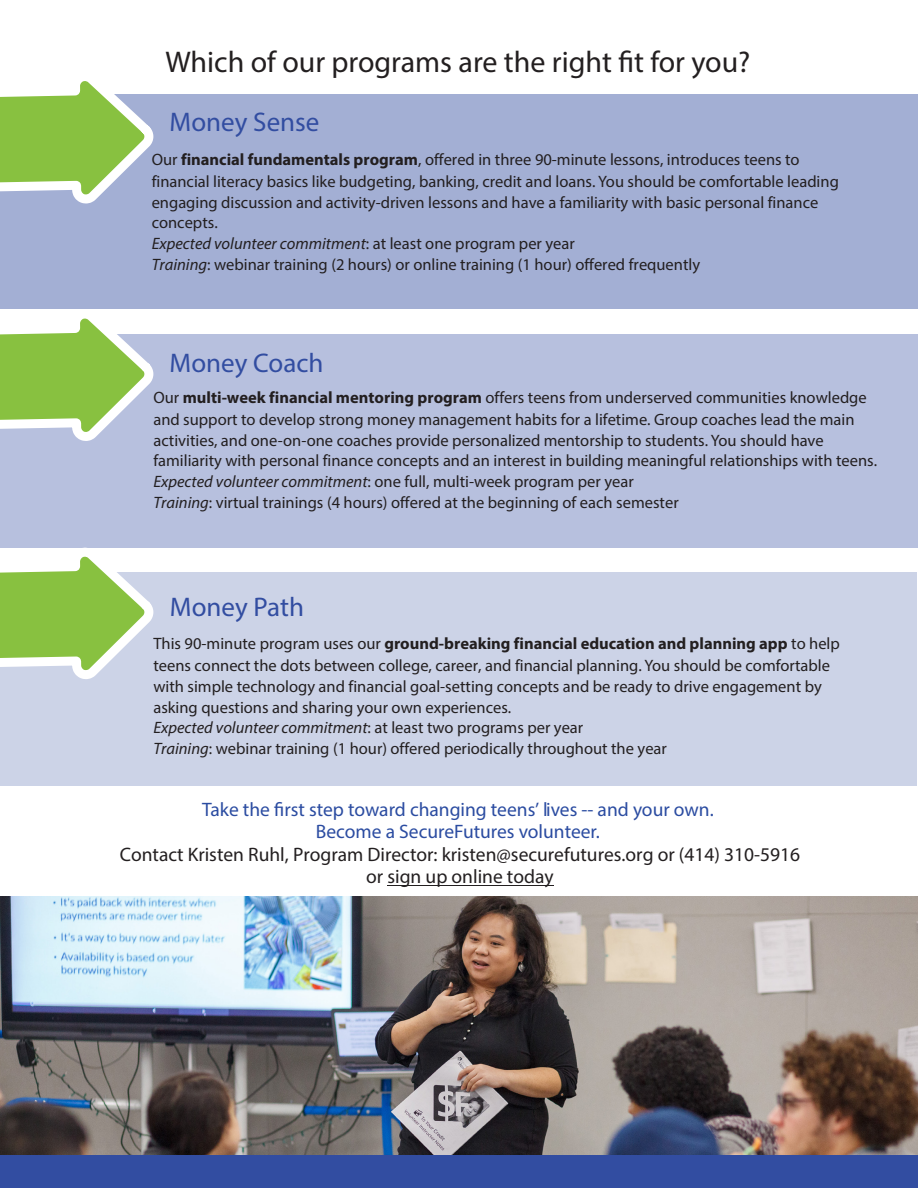
<style>
.page{position:relative;width:918px;height:1188px;background:#fff}
.page>*{position:absolute;margin:0;border:0;box-sizing:border-box;transform-origin:0 0}
.t1{font:30px "Myriad Pro";color:#231f20}
.t2{font:27px "Myriad Pro";color:#324da1}
.t3{font:19.5px/22.5px "Myriad Pro";color:#231f20;text-align:center}
.t4{font:16.5px/21px "Myriad Pro";color:#231f20}
.s1{font-weight:700}
.s2{font-style:italic}
.s3{color:#2b4ca1}
</style>
<div class="page">
<div style="left:0;top:334px;width:918px;height:214px;background:#b7c0de"></div>
<div style="left:0;top:94px;width:918px;height:215px;background:#a3afd4"></div>
<div style="left:0;top:573px;width:917px;height:213px;background:#ccd3e7"></div>
<img style="left:0;top:897px;width:918px;height:258px">
<div style="left:0;top:1155px;width:918px;height:33px;background:#324da1"></div>
<svg style="left:0;top:547px;width:161px;height:132px;fill:#88c140"></svg>
<svg style="left:0;top:81px;width:154px;height:360px"></svg>
<hr style="left:387px;top:885px;width:167px;height:1px;background:#231f20">
<p class="t1" style="left:165px;top:44px;width:586px">Which of our programs are the right fit for you?</p>
<p class="t2" style="left:170px;top:106px;width:151px">Money Sense</p>
<p class="t4" style="left:152px;top:149px;width:689px">Our <span class="s1">financial fundamentals program</span>, offered in three 90-minute lessons, introduces teens to financial literacy basics like budgeting, banking, credit and loans. You should be comfortable leading engaging discussion and activity-driven lessons and have a familiarity with basic personal finance concepts.<br><span class="s2">Expected volunteer commitment</span>: at least one program per year<br><span class="s2">Training</span>: webinar training (2 hours) or online training (1 hour) offered frequently</p>
<p class="t2" style="left:170px;top:347px;width:155px">Money Coach</p>
<p class="t4" style="left:153px;top:387px;width:725px">Our <span class="s1">multi-week financial mentoring program</span> offers teens from underserved communities knowledge and support to develop strong money management habits for a lifetime. Group coaches lead the main activities, and one-on-one coaches provide personalized mentorship to students. You should have familiarity with personal finance concepts and an interest in building meaningful relationships with teens.<br><span class="s2">Expected volunteer commitment</span>: one full, multi-week program per year<br><span class="s2">Training</span>: virtual trainings (4 hours) offered at the beginning of each semester</p>
<p class="t2" style="left:170px;top:590px;width:136px">Money Path</p>
<p class="t4" style="left:153px;top:633px;width:688px">This 90-minute program uses our <span class="s1">ground-breaking financial education and planning app</span> to help teens connect the dots between college, career, and financial planning. You should be comfortable with simple technology and financial goal-setting concepts and be ready to drive engagement by asking questions and sharing your own experiences.<br><span class="s2">Expected volunteer commitment</span>: at least two programs per year<br><span class="s2">Training</span>: webinar training (1 hour) offered periodically throughout the year</p>
<p class="t3" style="left:120px;top:798px;width:682px"><span class="s3">Take the first step toward changing teens’ lives -- and your own.<br>Become a SecureFutures volunteer.<br></span>Contact Kristen Ruhl, Program Director: kristen@securefutures.org or (414) 310-5916 or sign up online today</p>
</div>
